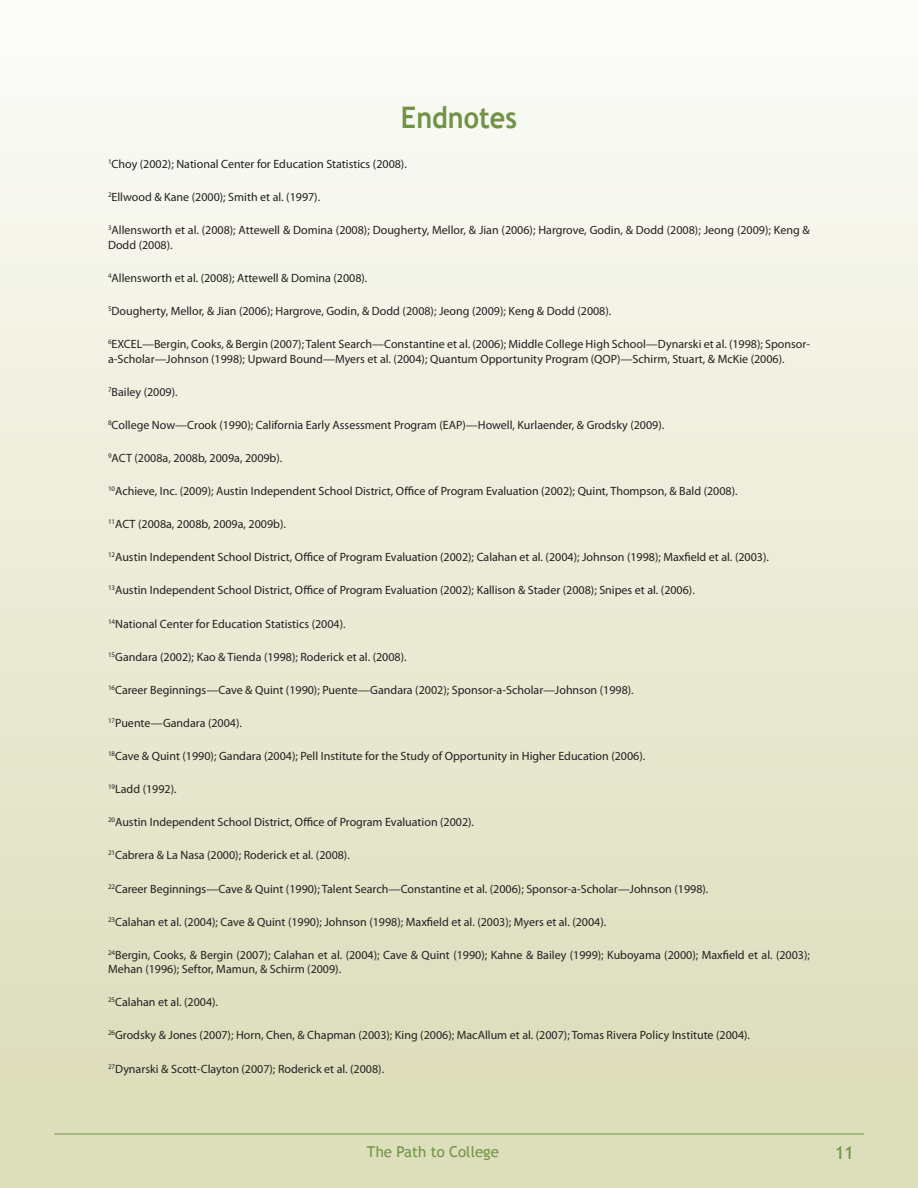
<style>
.page{position:relative;width:918px;height:1188px;background:#fff}
.page>*{position:absolute;margin:0;border:0;box-sizing:border-box;transform-origin:0 0}
.Heading_2{font:700 29.7px "Trebuchet MS";color:#709345;scale:.91 1}
.t1{font:18px "Trebuchet MS";color:#709345}
.t2{font:15px "Trebuchet MS";color:#709345}
.t3{font:12px/14.4px "Myriad Pro";color:#231f20}
</style>
<div class="page">
<div style="left:0;top:0;width:918px;height:1188px;background:linear-gradient(to bottom,#fcfcf9,#dadbb6)"></div>
<hr style="left:54px;top:1134px;width:810px;height:1px;background:#789945">
<p class="Heading_2" style="left:401px;top:99px;width:129px">Endnotes</p>
<p class="t3" style="left:108px;top:157px;width:300px"><sup>1</sup>Choy (2002); National Center for Education Statistics (2008).</p>
<p class="t3" style="left:108px;top:190px;width:214px"><sup>2</sup>Ellwood &amp; Kane (2000); Smith et al. (1997).</p>
<p class="t3" style="left:108px;top:223px;width:703px"><sup>3</sup>Allensworth et al. (2008); Attewell &amp; Domina (2008); Dougherty, Mellor, &amp; Jian (2006); Hargrove, Godin, &amp; Dodd (2008); Jeong (2009); Keng &amp;<br>Dodd (2008).</p>
<p class="t3" style="left:108px;top:271px;width:261px"><sup>4</sup>Allensworth et al. (2008); Attewell &amp; Domina (2008).</p>
<p class="t3" style="left:108px;top:304px;width:505px"><sup>5</sup>Dougherty, Mellor, &amp; Jian (2006); Hargrove, Godin, &amp; Dodd (2008); Jeong (2009); Keng &amp; Dodd (2008).</p>
<p class="t3" style="left:108px;top:337px;width:704px"><sup>6</sup>EXCEL—Bergin, Cooks, &amp; Bergin (2007); Talent Search—Constantine et al. (2006); Middle College High School—Dynarski et al. (1998); Sponsor&shy;a-Scholar—Johnson (1998); Upward Bound—Myers et al. (2004); Quantum Opportunity Program (QOP)—Schirm, Stuart, &amp; McKie (2006).</p>
<p class="t3" style="left:108px;top:385px;width:71px"><sup>7</sup>Bailey (2009).</p>
<p class="t3" style="left:108px;top:418px;width:558px"><sup>8</sup>College Now—Crook (1990); California Early Assessment Program (EAP)—Howell, Kurlaender, &amp; Grodsky (2009).</p>
<p class="t3" style="left:108px;top:451px;width:176px"><sup>9</sup>ACT (2008a, 2008b, 2009a, 2009b).</p>
<p class="t3" style="left:108px;top:484px;width:631px"><sup>10</sup>Achieve, Inc. (2009); Austin Independent School District, Office of Program Evaluation (2002); Quint, Thompson, &amp; Bald (2008).</p>
<p class="t3" style="left:108px;top:517px;width:179px"><sup>11</sup>ACT (2008a, 2008b, 2009a, 2009b).</p>
<p class="t3" style="left:108px;top:550px;width:662px"><sup>12</sup>Austin Independent School District, Office of Program Evaluation (2002); Calahan et al. (2004); Johnson (1998); Maxfield et al. (2003).</p>
<p class="t3" style="left:108px;top:583px;width:588px"><sup>13</sup>Austin Independent School District, Office of Program Evaluation (2002); Kallison &amp; Stader (2008); Snipes et al. (2006).</p>
<p class="t3" style="left:108px;top:617px;width:239px"><sup>14</sup>National Center for Education Statistics (2004).</p>
<p class="t3" style="left:108px;top:650px;width:300px"><sup>15</sup>Gandara (2002); Kao &amp; Tienda (1998); Roderick et al. (2008).</p>
<p class="t3" style="left:108px;top:683px;width:527px"><sup>16</sup>Career Beginnings—Cave &amp; Quint (1990); Puente—Gandara (2002); Sponsor-a-Scholar—Johnson (1998).</p>
<p class="t3" style="left:108px;top:716px;width:135px"><sup>17</sup>Puente—Gandara (2004).</p>
<p class="t3" style="left:108px;top:749px;width:539px"><sup>18</sup>Cave &amp; Quint (1990); Gandara (2004); Pell Institute for the Study of Opportunity in Higher Education (2006).</p>
<p class="t3" style="left:108px;top:782px;width:70px"><sup>19</sup>Ladd (1992).</p>
<p class="t3" style="left:108px;top:815px;width:368px"><sup>20</sup>Austin Independent School District, Office of Program Evaluation (2002).</p>
<p class="t3" style="left:108px;top:848px;width:243px"><sup>21</sup>Cabrera &amp; La Nasa (2000); Roderick et al. (2008).</p>
<p class="t3" style="left:108px;top:882px;width:602px"><sup>22</sup>Career Beginnings—Cave &amp; Quint (1990); Talent Search—Constantine et al. (2006); Sponsor-a-Scholar—Johnson (1998).</p>
<p class="t3" style="left:108px;top:915px;width:500px"><sup>23</sup>Calahan et al. (2004); Cave &amp; Quint (1990); Johnson (1998); Maxfield et al. (2003); Myers et al. (2004).</p>
<p class="t3" style="left:108px;top:948px;width:703px"><sup>24</sup>Bergin, Cooks, &amp; Bergin (2007); Calahan et al. (2004); Cave &amp; Quint (1990); Kahne &amp; Bailey (1999); Kuboyama (2000); Maxfield et al. (2003);<br>Mehan (1996); Seftor, Mamun, &amp; Schirm (2009).</p>
<p class="t3" style="left:108px;top:995px;width:112px"><sup>25</sup>Calahan et al. (2004).</p>
<p class="t3" style="left:108px;top:1028px;width:644px"><sup>26</sup>Grodsky &amp; Jones (2007); Horn, Chen, &amp; Chapman (2003); King (2006); MacAllum et al. (2007); Tomas Rivera Policy Institute (2004).</p>
<p class="t3" style="left:108px;top:1062px;width:278px"><sup>27</sup>Dynarski &amp; Scott-Clayton (2007); Roderick et al. (2008).</p>
<p class="t2" style="left:367px;top:1143px;width:134px">The Path to College</p>
<h2 class="t1" style="left:835px;top:1142px;width:20px">11</h2>
</div>
